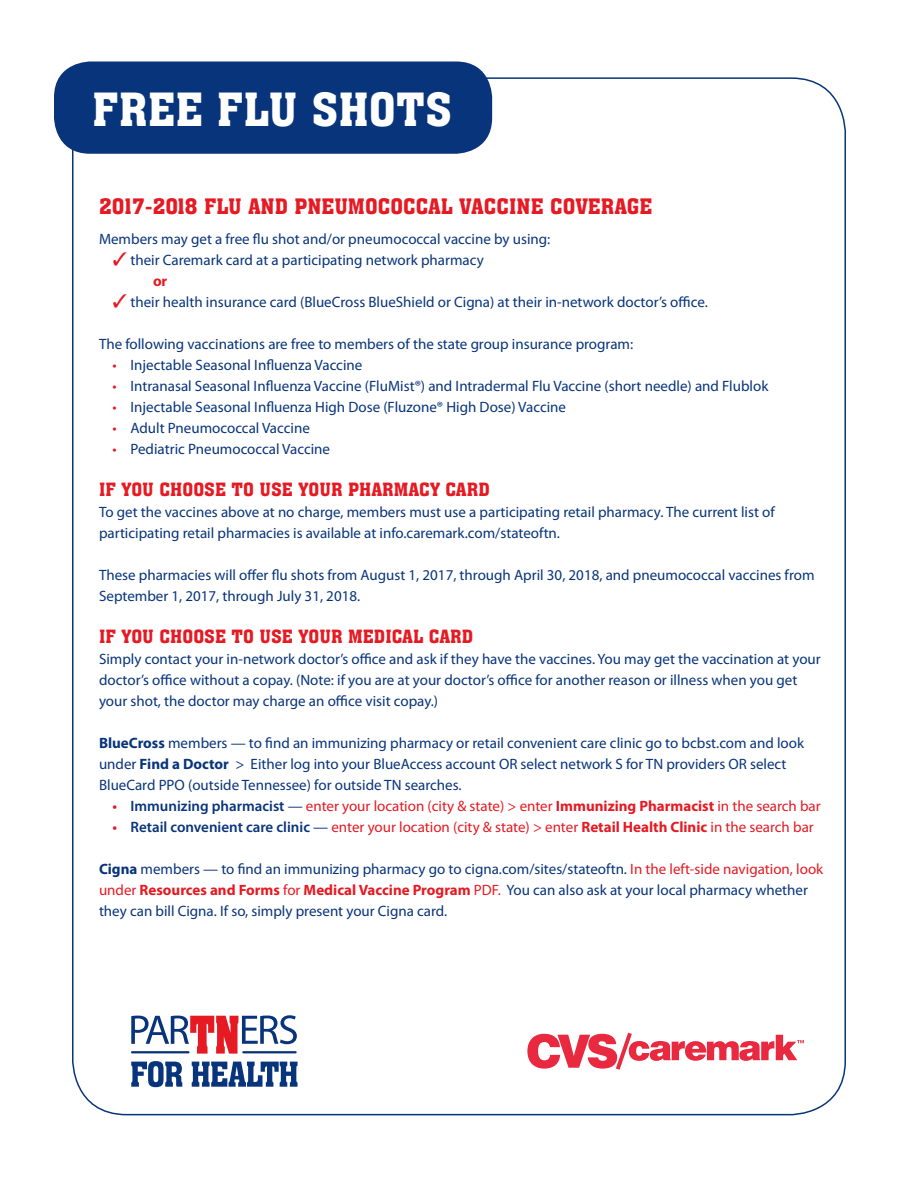
<style>
.page{position:relative;width:918px;height:1188px;background:#fff}
.page>*{position:absolute;margin:0;border:0;box-sizing:border-box;transform-origin:0 0}
.t1{font:45px "Aachen BT";color:#fff}
.t2{font:21px "Aachen BT";color:#e51a23}
.t3{font:18px "Aachen BT";color:#e51a23}
.t4{font:15px/21px "Myriad Pro";color:#08347b}
.t5{font:15px "Myriad Pro";color:#e51a23}
.t6{font:700 15px "Myriad Pro";color:#e51a23}
.s1{color:#e51a23}
.s2{font-weight:700}
.s3{font-weight:600}
.s4{font-weight:600;color:#08347b}
.s5{color:#08347b}
.s6{font-weight:700;color:#e51a23}
</style>
<div class="page">
<div style="left:54px;top:62px;width:438px;height:92px;background:#08347b;border-radius:36px"></div>
<svg style="left:131px;top:1015px;width:166px;height:39px"></svg>
<svg style="left:131px;top:1061px;width:51px;height:26px"></svg>
<svg style="left:192px;top:1062px;width:106px;height:25px"></svg>
<svg style="left:527px;top:1033px;width:277px;height:37px"></svg>
<p class="t1" style="left:92px;top:81px;width:361px">FREE FLU SHOTS</p>
<p class="t2" style="left:99px;top:193px;width:555px">2017-2018 FLU AND PNEUMOCOCCAL VACCINE COVERAGE</p>
<p class="t4" style="left:99px;top:228px;width:453px">Members may get a free flu shot and/or pneumococcal vaccine by using:</p>
<p class="t4" style="left:130px;top:249px;width:355px">their Caremark card at a participating network pharmacy</p>
<p class="t6" style="left:153px;top:271px;width:16px">or</p>
<p class="t4" style="left:130px;top:291px;width:579px">their health insurance card (BlueCross BlueShield or Cigna) at their in-network doctor’s office.</p>
<p class="t4" style="left:99px;top:333px;width:536px">The following vaccinations are free to members of the state group insurance program:</p>
<p class="t4" style="left:112px;top:354px;width:251px"><span class="s1">•</span> Injectable Seasonal Influenza Vaccine</p>
<p class="t4" style="left:112px;top:375px;width:657px"><span class="s1">•</span> Intranasal Seasonal Influenza Vaccine (FluMist®) and Intradermal Flu Vaccine (short needle) and Flublok</p>
<p class="t4" style="left:112px;top:396px;width:455px"><span class="s1">•</span> Injectable Seasonal Influenza High Dose (Fluzone® High Dose) Vaccine</p>
<p class="t4" style="left:112px;top:417px;width:199px"><span class="s1">•</span> Adult Pneumococcal Vaccine</p>
<p class="t4" style="left:112px;top:438px;width:219px"><span class="s1">•</span> Pediatric Pneumococcal Vaccine</p>
<p class="t3" style="left:99px;top:478px;width:392px">IF YOU CHOOSE TO USE YOUR PHARMACY CARD</p>
<p class="t4" style="left:99px;top:501px;width:677px">To get the vaccines above at no charge, members must use a participating retail pharmacy. The current list of participating retail pharmacies is available at info.caremark.com/stateoftn.</p>
<p class="t4" style="left:99px;top:564px;width:717px">These pharmacies will offer flu shots from August 1, 2017, through April 30, 2018, and pneumococcal vaccines from<br>September 1, 2017, through July 31, 2018.</p>
<p class="t3" style="left:99px;top:625px;width:376px">IF YOU CHOOSE TO USE YOUR MEDICAL CARD</p>
<p class="t4" style="left:99px;top:648px;width:723px">Simply contact your in-network doctor’s office and ask if they have the vaccines. You may get the vaccination at your doctor’s office without a copay. (Note: if you are at your doctor’s office for another reason or illness when you get your shot, the doctor may charge an office visit copay.)</p>
<p class="t4" style="left:99px;top:732px;width:707px"><span class="s2">BlueCross</span> members — to find an immunizing pharmacy or retail convenient care clinic go to bcbst.com and look under <span class="s2">Find a Doctor</span> &gt; Either log into your BlueAccess account OR select network S for TN providers OR select<br>BlueCard PPO (outside Tennessee) for outside TN searches.</p>
<p class="t5" style="left:112px;top:797px;width:710px"><span class="s3">•</span> <span class="s4">Immunizing pharmacist</span> <span class="s5">—</span> enter your location (city &amp; state) &gt; enter <span class="s2">Immunizing Pharmacist</span> in the search bar</p>
<p class="t5" style="left:112px;top:818px;width:703px"><span class="s3">•</span> <span class="s4">Retail convenient care clinic</span> <span class="s5">—</span> enter your location (city &amp; state) &gt; enter <span class="s2">Retail Health Clinic</span> in the search bar</p>
<p class="t4" style="left:99px;top:858px;width:726px"><span class="s2">Cigna</span> members — to find an immunizing pharmacy go to cigna.com/sites/stateoftn. <span class="s1">In the left-side navigation, look under</span> <span class="s6">Resources and Forms</span> <span class="s1">for</span> <span class="s6">Medical Vaccine Program</span> <span class="s1">PDF.</span> You can also ask at your local pharmacy whether they can bill Cigna. If so, simply present your Cigna card.</p>
</div>
